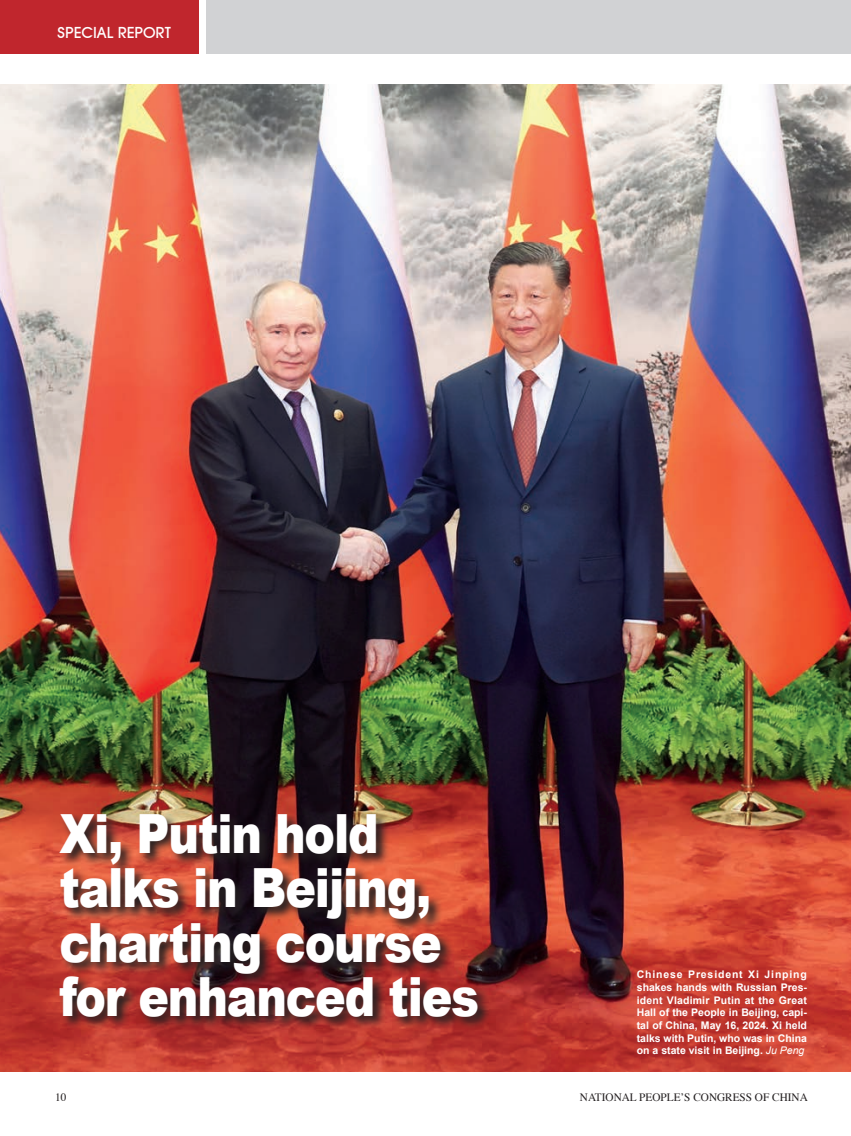
<style>
.page{position:relative;width:851px;height:1136px;background:#fff}
.page>*{position:absolute;margin:0;border:0;box-sizing:border-box;transform-origin:0 0}
.t1{font:900 54px/54px "Arial";letter-spacing:-.025em;color:#fff;scale:.85 1}
.t2{font:16.5px "Avant Garde Md ITCTT";color:#fff}
.t3{font:11.25px "Times";color:#231f20}
.t4{font:700 10.5px/12.6px "Arial";color:#fff;text-align:justify}
.s1{font-weight:400;font-style:italic}
</style>
<div class="page">
<img style="left:0;top:84px;width:850px;height:987px">
<div style="left:0;top:0;width:199px;height:54px;background:#c0262d"></div>
<div style="left:206px;top:0;width:644px;height:54px;background:#d1d2d4"></div>
<svg style="left:58px;top:812px;width:433px;height:218px;background:#80342b"></svg>
<p class="t2" style="left:58px;top:23px;width:115px">SPECIAL REPORT</p>
<p class="t1" style="left:60px;top:805px;width:495px">Xi, Putin hold talks in Beijing, charting course for enhanced ties</p>
<p class="t4" style="left:636px;top:968px;width:172px">Chinese President Xi Jinping shakes hands with Russian Pres&shy;ident Vladimir Putin at the Great Hall of the People in Beijing, capi&shy;tal of China, May 16, 2024. Xi held talks with Putin, who was in China on a state visit in Beijing. <span class="s1">Ju Peng</span></p>
<p class="t3" style="left:55px;top:1086px;width:13px">10</p>
<p class="t3" style="left:580px;top:1086px;width:229px">NATIONAL PEOPLE’S CONGRESS OF CHINA</p>
</div>
